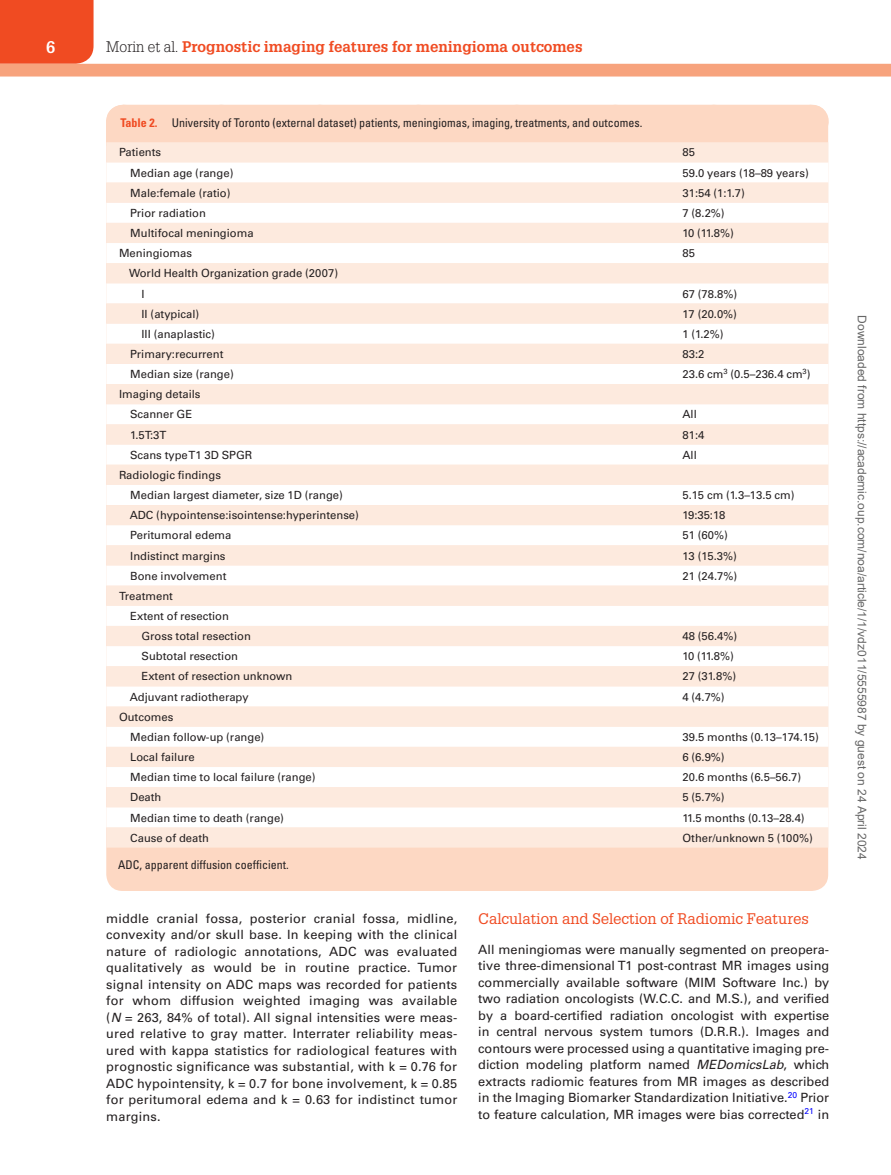
<style>
.page{position:relative;width:891px;height:1175px;background:#fff}
.page>*{position:absolute;margin:0;border:0;box-sizing:border-box;transform-origin:0 0}
.t1{font:700 16.5px "Glypha LT Std";color:#fff}
.t2{font:700 15px "Glypha LT Std";color:#f04b22}
.t3{font:15px "Glypha LT Std";color:#f04b22}
.t4{font:12.75px/16.5px "Univers LT Std";letter-spacing:.01em;color:#231f20;text-align:justify}
.t5{font:condensed 12px "Univers LT Std";color:#231f20}
.t6{font:12px "Arial";color:#666}
.t7{font:11.25px/20.1px "Univers LT Std";color:#231f20}
.s1{font-weight:300;color:#231f20}
.s2{font-weight:700;color:#f04b22}
.s3{font-style:italic}
</style>
<div class="page">
<div style="left:0;top:0;width:94px;height:64px;background:#f04b22"></div>
<div style="left:0;top:64px;width:891px;height:12px;background:#f7a37d"></div>
<div style="left:106px;top:105px;width:722px;height:786px;background:#fdd8c3;border-radius:16px"></div>
<div style="left:106px;top:142px;width:722px;height:705px;background:#fdeade"></div>
<svg style="left:106px;top:162px;width:722px;height:665px"></svg>
<p class="t1" style="left:46px;top:37px;width:11px">6</p>
<p class="t2" style="left:106px;top:37px;width:478px"><span class="s1">Morin et al.</span> Prognostic imaging features for meningioma outcomes</p>
<p class="t5" style="left:121px;top:115px;width:524px"><span class="s2">Table 2.</span> University of Toronto (external dataset) patients, meningiomas, imaging, treatments, and outcomes.</p>
<p class="t7" style="left:119px;top:142px;width:44px">Patients</p>
<p class="t7" style="left:683px;top:142px;width:14px">85</p>
<p class="t7" style="left:130px;top:163px;width:105px">Median age (range)</p>
<p class="t7" style="left:683px;top:163px;width:128px">59.0 years (18–89 years)</p>
<p class="t7" style="left:130px;top:183px;width:102px">Male:female (ratio)</p>
<p class="t7" style="left:683px;top:183px;width:64px">31:54 (1:1.7)</p>
<p class="t7" style="left:130px;top:203px;width:77px">Prior radiation</p>
<p class="t7" style="left:683px;top:203px;width:44px">7 (8.2%)</p>
<p class="t7" style="left:130px;top:223px;width:125px">Multifocal meningioma</p>
<p class="t7" style="left:683px;top:223px;width:53px">10 (11.8%)</p>
<p class="t7" style="left:119px;top:243px;width:75px">Meningiomas</p>
<p class="t7" style="left:683px;top:243px;width:14px">85</p>
<p class="t7" style="left:142px;top:263px;width:198px;text-indent:-12px">World Health Organization grade (2007)<br>I</p>
<p class="t7" style="left:683px;top:283px;width:56px">67 (78.8%)</p>
<p class="t7" style="left:142px;top:304px;width:59px">II (atypical)</p>
<p class="t7" style="left:683px;top:304px;width:56px">17 (20.0%)</p>
<p class="t7" style="left:142px;top:324px;width:75px">III (anaplastic)</p>
<p class="t7" style="left:683px;top:324px;width:43px">1 (1.2%)</p>
<p class="t7" style="left:130px;top:344px;width:95px">Primary:recurrent</p>
<p class="t7" style="left:683px;top:344px;width:23px">83:2</p>
<p class="t7" style="left:130px;top:364px;width:105px">Median size (range)</p>
<p class="t7" style="left:683px;top:364px;width:130px">23.6 cm<sup>3</sup> (0.5–236.4 cm<sup>3</sup>)</p>
<p class="t7" style="left:119px;top:384px;width:83px;text-align:center">Imaging details<br>Scanner GE</p>
<p class="t7" style="left:683px;top:404px;width:16px">All</p>
<p class="t7" style="left:130px;top:424px;width:38px">1.5T:3T</p>
<p class="t7" style="left:683px;top:424px;width:23px">81:4</p>
<p class="t7" style="left:130px;top:445px;width:124px">Scans type T1 3D SPGR</p>
<p class="t7" style="left:683px;top:445px;width:16px">All</p>
<p class="t7" style="left:130px;top:465px;width:214px;text-indent:-11px">Radiologic findings<br>Median largest diameter, size 1D (range)</p>
<p class="t7" style="left:683px;top:485px;width:114px">5.15 cm (1.3–13.5 cm)</p>
<p class="t7" style="left:130px;top:505px;width:231px">ADC (hypointense:isointense:hyperintense)</p>
<p class="t7" style="left:683px;top:505px;width:44px">19:35:18</p>
<p class="t7" style="left:130px;top:525px;width:103px">Peritumoral edema</p>
<p class="t7" style="left:683px;top:525px;width:47px">51 (60%)</p>
<p class="t7" style="left:130px;top:545px;width:97px">Indistinct margins</p>
<p class="t7" style="left:683px;top:545px;width:56px">13 (15.3%)</p>
<p class="t7" style="left:130px;top:565px;width:98px">Bone involvement</p>
<p class="t7" style="left:683px;top:565px;width:56px">21 (24.7%)</p>
<p class="t7" style="left:119px;top:586px;width:55px">Treatment</p>
<p class="t7" style="left:130px;top:606px;width:100px">Extent of resection</p>
<p class="t7" style="left:142px;top:626px;width:111px">Gross total resection</p>
<p class="t7" style="left:683px;top:626px;width:56px">48 (56.4%)</p>
<p class="t7" style="left:142px;top:646px;width:98px">Subtotal resection</p>
<p class="t7" style="left:683px;top:646px;width:53px">10 (11.8%)</p>
<p class="t7" style="left:142px;top:666px;width:152px">Extent of resection unknown</p>
<p class="t7" style="left:683px;top:666px;width:55px">27 (31.8%)</p>
<p class="t7" style="left:130px;top:686px;width:121px">Adjuvant radiotherapy</p>
<p class="t7" style="left:683px;top:686px;width:44px">4 (4.7%)</p>
<p class="t7" style="left:130px;top:706px;width:136px;text-indent:-11px">Outcomes<br>Median follow-up (range)</p>
<p class="t7" style="left:683px;top:727px;width:138px">39.5 months (0.13–174.15)</p>
<p class="t7" style="left:130px;top:747px;width:66px">Local failure</p>
<p class="t7" style="left:683px;top:747px;width:44px">6 (6.9%)</p>
<p class="t7" style="left:130px;top:767px;width:187px">Median time to local failure (range)</p>
<p class="t7" style="left:683px;top:767px;width:120px">20.6 months (6.5–56.7)</p>
<p class="t7" style="left:130px;top:787px;width:33px">Death</p>
<p class="t7" style="left:683px;top:787px;width:44px">5 (5.7%)</p>
<p class="t7" style="left:130px;top:807px;width:155px">Median time to death (range)</p>
<p class="t7" style="left:683px;top:807px;width:124px">11.5 months (0.13–28.4)</p>
<p class="t7" style="left:130px;top:827px;width:80px">Cause of death</p>
<p class="t7" style="left:683px;top:827px;width:132px">Other/unknown 5 (100%)</p>
<p class="t5" style="left:118px;top:857px;width:172px">ADC, apparent diffusion coefficient.</p>
<p class="t4" style="left:106px;top:910px;width:353px">middle cranial fossa, posterior cranial fossa, midline, convexity and/or skull base. In keeping with the clinical nature of radiologic annotations, ADC was evaluated qualitatively as would be in routine practice. Tumor signal intensity on ADC maps was recorded for patients for whom diffusion weighted imaging was available (<span class="s3">N</span> = 263, 84% of total). All signal intensities were meas&shy;ured relative to gray matter. Interrater reliability meas&shy;ured with kappa statistics for radiological features with prognostic significance was substantial, with k = 0.76 for ADC hypointensity, k = 0.7 for bone involvement, k = 0.85 for peritumoral edema and k = 0.63 for indistinct tumor margins.</p>
<p class="t3" style="left:478px;top:909px;width:332px">Calculation and Selection of Radiomic Features</p>
<p class="t4" style="left:478px;top:940px;width:353px">All meningiomas were manually segmented on preopera&shy;tive three-dimensional T1 post-contrast MR images using commercially available software (MIM Software Inc.) by two radiation oncologists (W.C.C. and M.S.), and verified by a board-certified radiation oncologist with expertise in central nervous system tumors (D.R.R.). Images and contours were processed using a quantitative imaging pre&shy;diction modeling platform named <span class="s3">MEDomicsLab</span>, which extracts radiomic features from MR images as described in the Imaging Biomarker Standardization Initiative.<sup>20</sup> Prior to feature calculation, MR images were bias corrected<sup>21</sup> in</p>
<p class="t6" style="left:866px;top:315px;width:545px;rotate:90deg">Downloaded from https://academic.oup.com/noa/article/1/1/vdz011/5555987 by guest on 24 April 2024</p>
</div>
